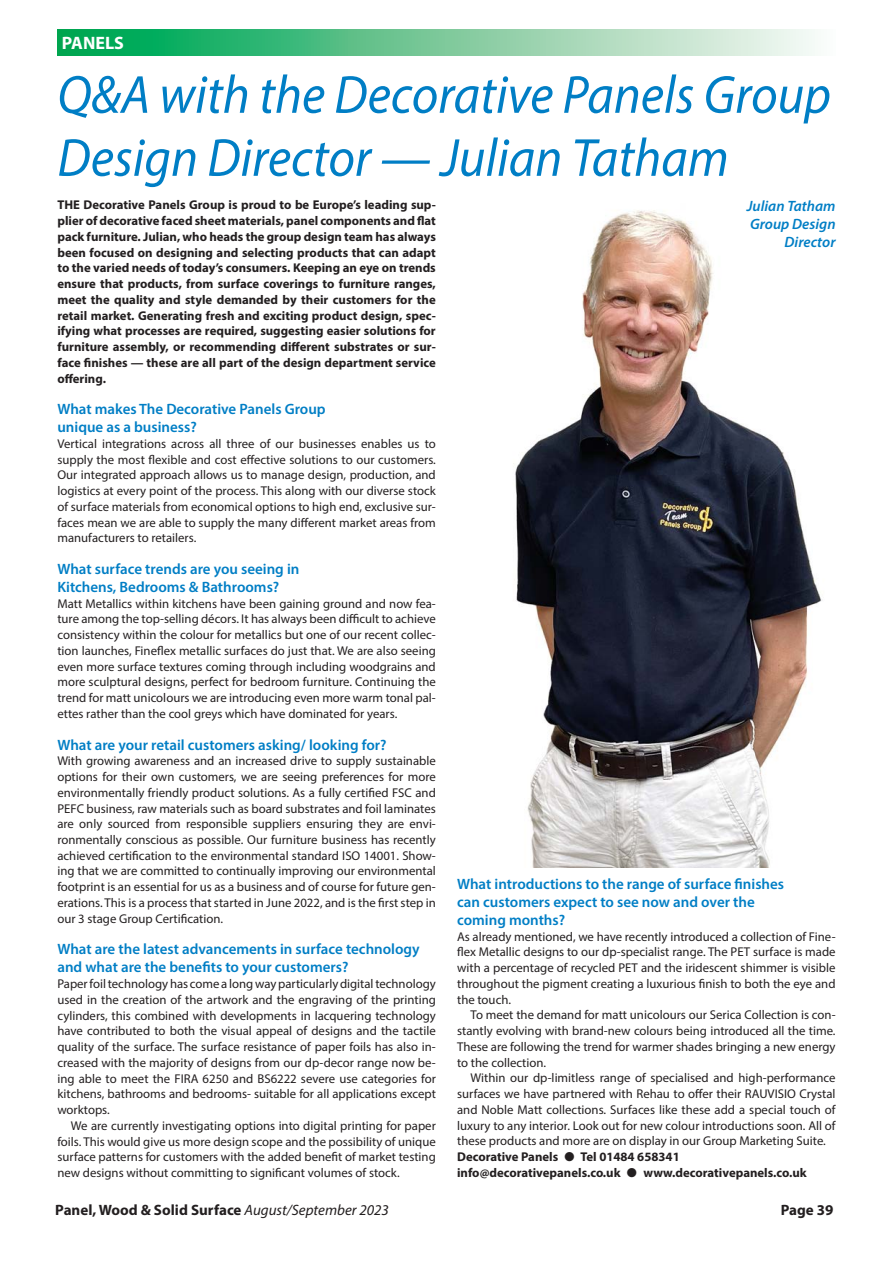
<style>
.page{position:relative;width:893px;height:1263px;background:#fff}
.page>*{position:absolute;margin:0;border:0;box-sizing:border-box;transform-origin:0 0}
.Heading{font:italic 54px/63px "Myriad Pro";color:#007ec5;scale:.94 1}
.t1{font:700 18px "Myriad Pro";color:#fff}
.Subhead{font:600 15px/18px "Myriad Pro";color:#007ec5}
.t2{font:700 15px "Myriad Pro";color:#231f20}
.t3{font:italic 600 15px/18px "Myriad Pro";color:#007ec5;text-align:right}
.First_paragraph_after_subhead{font:12.75px/15.8px "Myriad Pro";color:#231f20;text-align:justify}
.Body_copy{font:12.75px/15.8px "Myriad Pro";color:#231f20;text-align:justify}
.First_paragraph{font:700 12.75px/15.8px "Myriad Pro";color:#231f20;text-align:justify}
.s1{font-weight:400;font-style:italic}
</style>
<div class="page">
<div style="left:57px;top:30px;width:779px;height:25px;background:linear-gradient(to right,#00a047,#fff7f5)"></div>
<img style="left:513px;top:210px;width:309px;height:657px">
<p class="t1" style="left:62px;top:31px;width:64px">PANELS</p>
<p class="Heading" style="left:57px;top:62px;width:824px">Q&amp;A with the Decorative Panels Group<br>Design Director — Julian Tatham</p>
<p class="First_paragraph" style="left:57px;top:197px;width:380px">THE Decorative Panels Group is proud to be Europe’s leading sup&shy;plier of decorative faced sheet materials, panel components and flat pack furniture. Julian, who heads the group design team has always been focused on designing and selecting products that can adapt to the varied needs of today’s consumers. Keeping an eye on trends ensure that products, from surface coverings to furniture ranges, meet the quality and style demanded by their customers for the retail market. Generating fresh and exciting product design, spec&shy;ifying what processes are required, suggesting easier solutions for furniture assembly, or recommending different substrates or sur&shy;face finishes — these are all part of the design department service offering.</p>
<p class="Subhead" style="left:57px;top:400px;width:270px">What makes The Decorative Panels Group unique as a business?</p>
<p class="First_paragraph_after_subhead" style="left:57px;top:436px;width:380px">Vertical integrations across all three of our businesses enables us to supply the most flexible and cost effective solutions to our customers.<br>Our integrated approach allows us to manage design, production, and logistics at every point of the process. This along with our diverse stock of surface materials from economical options to high end, exclusive sur&shy;faces mean we are able to supply the many different market areas from manufacturers to retailers.</p>
<p class="Subhead" style="left:57px;top:559px;width:244px">What surface trends are you seeing in<br>Kitchens, Bedrooms &amp; Bathrooms?</p>
<p class="First_paragraph_after_subhead" style="left:57px;top:595px;width:380px">Matt Metallics within kitchens have been gaining ground and now fea&shy;ture among the top-selling décors. It has always been difficult to achieve consistency within the colour for metallics but one of our recent collec&shy;tion launches, Fineflex metallic surfaces do just that. We are also seeing even more surface textures coming through including woodgrains and more sculptural designs, perfect for bedroom furniture. Continuing the trend for matt unicolours we are introducing even more warm tonal pal&shy;ettes rather than the cool greys which have dominated for years.</p>
<p class="Subhead" style="left:57px;top:735px;width:331px">What are your retail customers asking/ looking for?</p>
<p class="First_paragraph_after_subhead" style="left:57px;top:753px;width:380px">With growing awareness and an increased drive to supply sustainable options for their own customers, we are seeing preferences for more environmentally friendly product solutions. As a fully certified FSC and PEFC business, raw materials such as board substrates and foil laminates are only sourced from responsible suppliers ensuring they are envi&shy;ronmentally conscious as possible. Our furniture business has recently achieved certification to the environmental standard ISO 14001. Show&shy;ing that we are committed to continually improving our environmental footprint is an essential for us as a business and of course for future gen&shy;erations. This is a process that started in June 2022, and is the first step in our 3 stage Group Certification.</p>
<p class="Subhead" style="left:57px;top:940px;width:364px">What are the latest advancements in surface technology and what are the benefits to your customers?</p>
<p class="First_paragraph_after_subhead" style="left:57px;top:976px;width:380px">Paper foil technology has come a long way particularly digital technology used in the creation of the artwork and the engraving of the printing cylinders, this combined with developments in lacquering technology have contributed to both the visual appeal of designs and the tactile quality of the surface. The surface resistance of paper foils has also in&shy;creased with the majority of designs from our dp-decor range now be&shy;ing able to meet the FIRA 6250 and BS6222 severe use categories for kitchens, bathrooms and bedrooms- suitable for all applications except worktops.</p>
<p class="Body_copy" style="left:57px;top:1117px;width:380px;text-indent:14px">We are currently investigating options into digital printing for paper foils. This would give us more design scope and the possibility of unique surface patterns for customers with the added benefit of market testing new designs without committing to significant volumes of stock.</p>
<p class="t3" style="left:747px;top:197px;width:90px">Julian Tatham</p>
<p class="t3" style="left:750px;top:215px;width:87px">Group Design<br>Director</p>
<p class="Subhead" style="left:457px;top:874px;width:329px">What introductions to the range of surface finishes can customers expect to see now and over the coming months?</p>
<p class="First_paragraph_after_subhead" style="left:457px;top:928px;width:380px">As already mentioned, we have recently introduced a collection of Fine&shy;flex Metallic designs to our dp-specialist range. The PET surface is made with a percentage of recycled PET and the iridescent shimmer is visible throughout the pigment creating a luxurious finish to both the eye and the touch.</p>
<p class="Body_copy" style="left:457px;top:1007px;width:380px;text-indent:14px">To meet the demand for matt unicolours our Serica Collection is con&shy;stantly evolving with brand-new colours being introduced all the time.<br>These are following the trend for warmer shades bringing a new energy to the collection.</p>
<p class="Body_copy" style="left:457px;top:1070px;width:380px;text-indent:14px">Within our dp-limitless range of specialised and high-performance surfaces we have partnered with Rehau to offer their RAUVISIO Crystal and Noble Matt collections. Surfaces like these add a special touch of luxury to any interior. Look out for new colour introductions soon. All of these products and more are on display in our Group Marketing Suite.</p>
<p class="First_paragraph" style="left:457px;top:1148px;width:224px">Decorative Panels ● Tel 01484 658341</p>
<p class="First_paragraph" style="left:457px;top:1164px;width:351px">info@decorativepanels.co.uk ● www.decorativepanels.co.uk</p>
<p class="t2" style="left:55px;top:1200px;width:335px">Panel, Wood &amp; Solid Surface <span class="s1">August/September 2023</span></p>
<p class="t2" style="left:781px;top:1200px;width:54px">Page 39</p>
</div>
